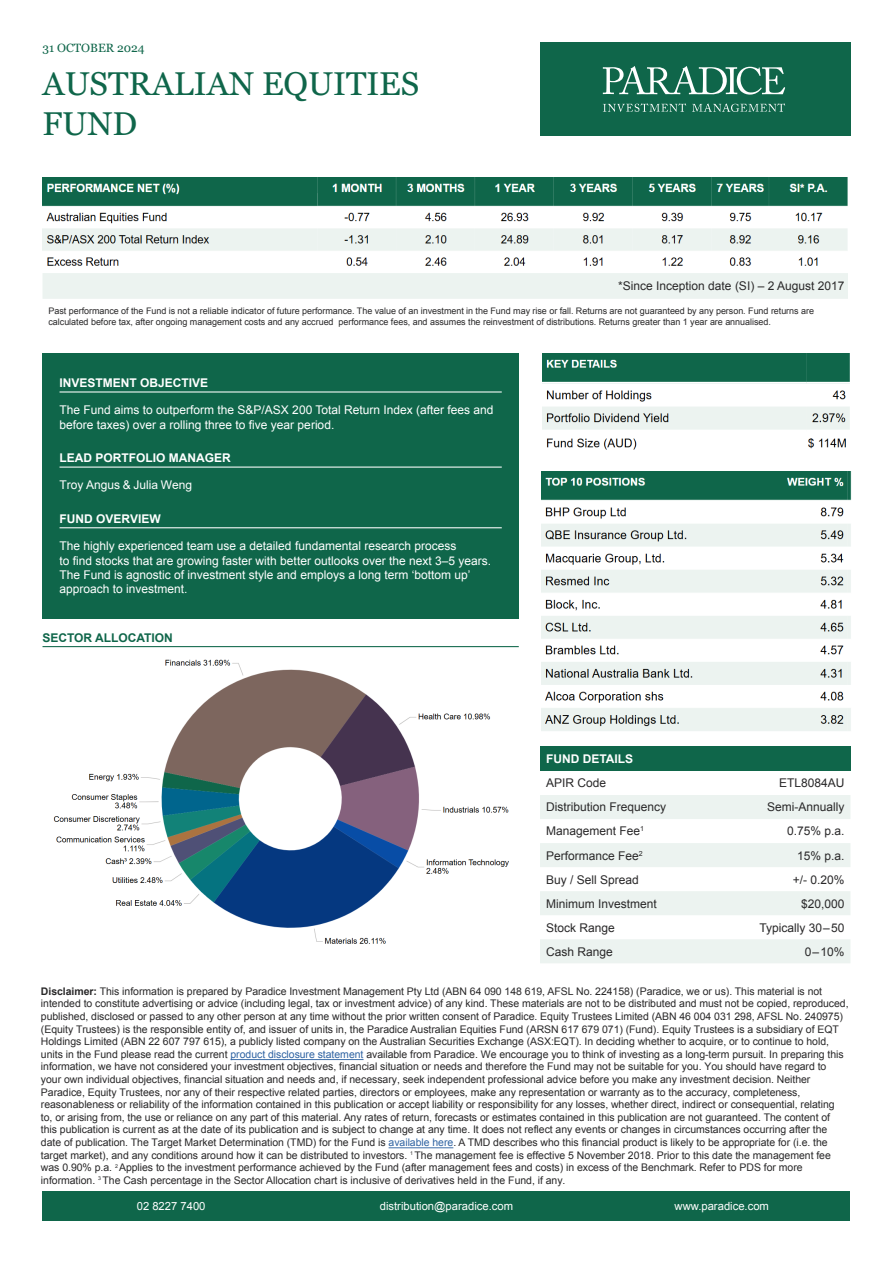
<style>
.page{position:relative;width:893px;height:1263px;background:#fff}
.page>*{position:absolute;margin:0;border:0;box-sizing:border-box;transform-origin:0 0}
.t1{font:33px/39.6px "Georgia";color:#0f664a}
.t2{font:12px/14.4px "Arial";color:#fff}
.t3{font:12px "Arial";color:#292829}
.t4{font:700 12px "Arial";color:#fff}
.t5{font:700 12px "Arial";color:#0f664a}
.t6{font:12px "Georgia";color:#0f664a}
.t7{font:11.25px "Arial";color:#fff}
.t8{font:10.5px/12.6px "Arial";letter-spacing:-.005em;color:#292829}
.t9{font:9px/10.8px "Arial";letter-spacing:-.005em;color:#292829}
.s1{font-weight:700}
.s2{color:#2f63a2}
</style>
<div class="page">
<hr style="left:389px;top:1147px;width:64px;height:1px;background:#2f63a2">
<hr style="left:231px;top:1059px;width:133px;height:1px;background:#2f63a2">
<div style="left:43px;top:1191px;width:807px;height:29px;background:#0f664a"></div>
<div style="left:43px;top:353px;width:476px;height:266px;background:#0f664a"></div>
<hr style="left:60px;top:391px;width:442px;height:1px;background:#fff">
<hr style="left:60px;top:467px;width:442px;height:1px;background:#fff">
<hr style="left:60px;top:527px;width:442px;height:1px;background:#fff">
<div style="left:540px;top:43px;width:310px;height:93px;background:#0f664a"></div>
<svg style="left:603px;top:103px;width:182px;height:9px"></svg>
<svg style="left:603px;top:66px;width:182px;height:29px"></svg>
<div style="left:540px;top:747px;width:310px;height:24px;background:#0f664a"></div>
<svg style="left:540px;top:795px;width:310px;height:168px;fill:#ecf3f0"></svg>
<hr style="left:43px;top:646px;width:476px;height:1px;background:#0f664a">
<div style="left:43px;top:273px;width:805px;height:26px;background:#ecf3f0"></div>
<img style="left:42px;top:177px;width:805px;height:89px">
<img style="left:542px;top:353px;width:308px;height:97px">
<img style="left:541px;top:472px;width:310px;height:259px">
<img style="left:53px;top:659px;width:456px;height:285px">
<p class="t6" style="left:43px;top:39px;width:104px">31 OCTOBER 2024</p>
<h1 class="t1" style="left:43px;top:63px;width:378px">AUSTRALIAN EQUITIES<br>FUND</h1>
<p class="t3" style="left:618px;top:278px;width:228px">*Since Inception date (SI) – 2 August 2017</p>
<p class="t9" style="left:49px;top:305px;width:767px">Past performance of the Fund is not a reliable indicator of future performance. The value of an investment in the Fund may rise or fall. Returns are not guaranteed by any person. Fund returns are calculated before tax, after ongoing management costs and any accrued performance fees, and assumes the reinvestment of distributions. Returns greater than 1 year are annualised.</p>
<p class="t4" style="left:60px;top:375px;width:150px">INVESTMENT OBJECTIVE</p>
<p class="t2" style="left:60px;top:403px;width:436px">The Fund aims to outperform the S&amp;P/ASX 200 Total Return Index (after fees and before taxes) over a rolling three to five year period.</p>
<p class="t4" style="left:60px;top:450px;width:173px">LEAD PORTFOLIO MANAGER</p>
<p class="t2" style="left:60px;top:478px;width:134px">Troy Angus &amp; Julia Weng</p>
<p class="t4" style="left:60px;top:511px;width:103px">FUND OVERVIEW</p>
<p class="t2" style="left:60px;top:539px;width:433px">The highly experienced team use a detailed fundamental research process<br>to find stocks that are growing faster with better outlooks over the next 3–5 years.<br>The Fund is agnostic of investment style and employs a long term ‘bottom up’ approach to investment.</p>
<p class="t5" style="left:43px;top:630px;width:132px">SECTOR ALLOCATION</p>
<p class="t4" style="left:546px;top:751px;width:89px">FUND DETAILS</p>
<p class="t3" style="left:546px;top:775px;width:62px">APIR Code</p>
<p class="t3" style="left:779px;top:775px;width:67px">ETL8084AU</p>
<p class="t3" style="left:546px;top:799px;width:122px">Distribution Frequency</p>
<p class="t3" style="left:767px;top:799px;width:79px">Semi-Annually</p>
<p class="t3" style="left:546px;top:823px;width:99px">Management Fee<sup>1</sup></p>
<p class="t3" style="left:787px;top:823px;width:59px">0.75% p.a.</p>
<p class="t3" style="left:546px;top:847px;width:98px">Performance Fee<sup>2</sup></p>
<p class="t3" style="left:797px;top:847px;width:49px">15% p.a.</p>
<p class="t3" style="left:546px;top:871px;width:94px">Buy / Sell Spread</p>
<p class="t3" style="left:793px;top:871px;width:53px">+/- 0.20%</p>
<p class="t3" style="left:546px;top:895px;width:112px">Minimum Investment</p>
<p class="t3" style="left:801px;top:895px;width:45px">$20,000</p>
<p class="t3" style="left:546px;top:919px;width:70px">Stock Range</p>
<p class="t3" style="left:759px;top:919px;width:87px">Typically 30–50</p>
<p class="t3" style="left:546px;top:944px;width:68px">Cash Range</p>
<p class="t3" style="left:805px;top:944px;width:41px">0–10%</p>
<p class="t8" style="left:41px;top:985px;width:809px"><span class="s1">Disclaimer:</span> This information is prepared by Paradice Investment Management Pty Ltd (ABN 64 090 148 619, AFSL No. 224158) (Paradice, we or us). This material is not intended to constitute advertising or advice (including legal, tax or investment advice) of any kind. These materials are not to be distributed and must not be copied, reproduced, published, disclosed or passed to any other person at any time without the prior written consent of Paradice. Equity Trustees Limited (ABN 46 004 031 298, AFSL No. 240975) (Equity Trustees) is the responsible entity of, and issuer of units in, the Paradice Australian Equities Fund (ARSN 617 679 071) (Fund). Equity Trustees is a subsidiary of EQT Holdings Limited (ABN 22 607 797 615), a publicly listed company on the Australian Securities Exchange (ASX:EQT). In deciding whether to acquire, or to continue to hold, units in the Fund please read the current <span class="s2">product disclosure statement</span> available from Paradice. We encourage you to think of investing as a long-term pursuit. In preparing this information, we have not considered your investment objectives, financial situation or needs and therefore the Fund may not be suitable for you. You should have regard to your own individual objectives, financial situation and needs and, if necessary, seek independent professional advice before you make any investment decision. Neither Paradice, Equity Trustees, nor any of their respective related parties, directors or employees, make any representation or warranty as to the accuracy, completeness, reasonableness or reliability of the information contained in this publication or accept liability or responsibility for any losses, whether direct, indirect or consequential, relating to, or arising from, the use or reliance on any part of this material. Any rates of return, forecasts or estimates contained in this publication are not guaranteed. The content of this publication is current as at the date of its publication and is subject to change at any time. It does not reflect any events or changes in circumstances occurring after the date of publication. The Target Market Determination (TMD) for the Fund is <span class="s2">available here</span>. A TMD describes who this financial product is likely to be appropriate for (i.e. the target market), and any conditions around how it can be distributed to investors. <sup>1</sup> The management fee is effective 5 November 2018. Prior to this date the management fee was 0.90% p.a. <sup>2</sup> Applies to the investment performance achieved by the Fund (after management fees and costs) in excess of the Benchmark. Refer to PDS for more information. <sup>3</sup> The Cash percentage in the Sector Allocation chart is inclusive of derivatives held in the Fund, if any.</p>
<p class="t7" style="left:137px;top:1198px;width:70px">02 8227 7400</p>
<p class="t7" style="left:380px;top:1198px;width:135px">distribution@paradice.com</p>
<p class="t7" style="left:675px;top:1198px;width:96px">www.paradice.com</p>
</div>
